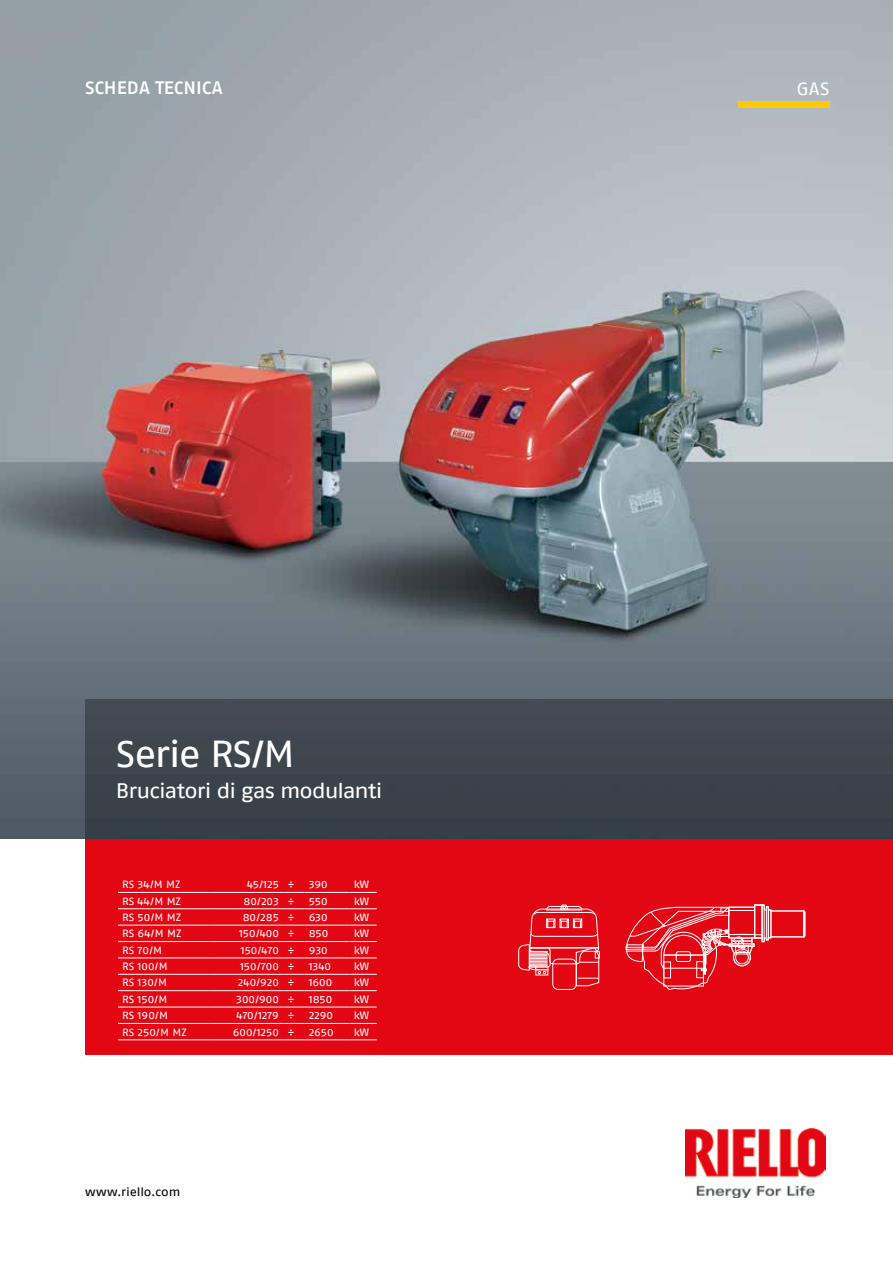
<style>
.page{position:relative;width:893px;height:1263px;background:#fff}
.page>*{position:absolute;margin:0;border:0;box-sizing:border-box;transform-origin:0 0}
.t1{font:37.5px "Fago Ex Lf";letter-spacing:-.045em;color:#fff}
.t2{font:21px "Fago Ex Lf";letter-spacing:-.05em;color:#fff}
.t3{font:500 18px "Fago Ex Lf";color:#fff}
.t4{font:18px "Fago Ex Lf";color:#fff}
.t5{font:12px "Fago Ex Lf";letter-spacing:-.01em;color:#000}
.t6{font:10.5px "Fago Ex Lf";color:#fff}
</style>
<div class="page">
<img style="left:0;top:0;width:893px;height:838px">
<div style="left:85px;top:699px;width:808px;height:140px;background:#3d454d"></div>
<div style="left:85px;top:839px;width:808px;height:215px;background:#e30613"></div>
<svg style="left:625px;top:904px;width:181px;height:86px"></svg>
<div style="left:766px;top:906px;width:2px;height:34px;border:1px solid #fff"></div>
<div style="left:552px;top:959px;width:25px;height:31px;border:1px solid #fff;border-radius:5px"></div>
<svg style="left:518px;top:904px;width:82px;height:82px"></svg>
<div style="left:574px;top:921px;width:7px;height:6px;border:1px solid #fff"></div>
<div style="left:738px;top:101px;width:91px;height:7px;background:#ffca00"></div>
<hr style="left:118px;top:892px;width:91px;height:1px;background:#fff">
<hr style="left:209px;top:892px;width:74px;height:1px;background:#fff">
<svg style="left:283px;top:892px;width:21px;height:1px"></svg>
<hr style="left:304px;top:892px;width:46px;height:1px;background:#fff">
<svg style="left:350px;top:892px;width:27px;height:1px"></svg>
<hr style="left:118px;top:908px;width:91px;height:1px;background:#fff">
<hr style="left:209px;top:908px;width:74px;height:1px;background:#fff">
<svg style="left:283px;top:908px;width:21px;height:1px"></svg>
<hr style="left:304px;top:908px;width:46px;height:1px;background:#fff">
<svg style="left:350px;top:908px;width:27px;height:1px"></svg>
<hr style="left:118px;top:925px;width:91px;height:1px;background:#fff">
<hr style="left:209px;top:925px;width:74px;height:1px;background:#fff">
<svg style="left:283px;top:925px;width:21px;height:1px"></svg>
<hr style="left:304px;top:925px;width:46px;height:1px;background:#fff">
<svg style="left:350px;top:925px;width:27px;height:1px"></svg>
<hr style="left:118px;top:941px;width:91px;height:1px;background:#fff">
<hr style="left:209px;top:941px;width:74px;height:1px;background:#fff">
<svg style="left:283px;top:941px;width:21px;height:1px"></svg>
<hr style="left:304px;top:941px;width:46px;height:1px;background:#fff">
<svg style="left:350px;top:941px;width:27px;height:1px"></svg>
<hr style="left:118px;top:957px;width:91px;height:1px;background:#fff">
<hr style="left:209px;top:957px;width:74px;height:1px;background:#fff">
<svg style="left:283px;top:957px;width:21px;height:1px"></svg>
<hr style="left:304px;top:957px;width:46px;height:1px;background:#fff">
<svg style="left:350px;top:957px;width:27px;height:1px"></svg>
<hr style="left:118px;top:974px;width:91px;height:1px;background:#fff">
<hr style="left:209px;top:974px;width:74px;height:1px;background:#fff">
<svg style="left:283px;top:974px;width:21px;height:1px"></svg>
<hr style="left:304px;top:974px;width:46px;height:1px;background:#fff">
<svg style="left:350px;top:974px;width:27px;height:1px"></svg>
<hr style="left:118px;top:990px;width:91px;height:1px;background:#fff">
<hr style="left:209px;top:990px;width:74px;height:1px;background:#fff">
<svg style="left:283px;top:990px;width:21px;height:1px"></svg>
<hr style="left:304px;top:990px;width:46px;height:1px;background:#fff">
<svg style="left:350px;top:990px;width:27px;height:1px"></svg>
<hr style="left:118px;top:1007px;width:91px;height:1px;background:#fff">
<hr style="left:209px;top:1007px;width:74px;height:1px;background:#fff">
<svg style="left:283px;top:1007px;width:21px;height:1px"></svg>
<hr style="left:304px;top:1007px;width:46px;height:1px;background:#fff">
<svg style="left:350px;top:1007px;width:27px;height:1px"></svg>
<hr style="left:118px;top:1023px;width:91px;height:1px;background:#fff">
<hr style="left:209px;top:1023px;width:74px;height:1px;background:#fff">
<svg style="left:283px;top:1023px;width:21px;height:1px"></svg>
<hr style="left:304px;top:1023px;width:46px;height:1px;background:#fff">
<svg style="left:350px;top:1023px;width:27px;height:1px"></svg>
<hr style="left:118px;top:1039px;width:91px;height:1px;background:#fff">
<hr style="left:209px;top:1039px;width:74px;height:1px;background:#fff">
<svg style="left:283px;top:1039px;width:21px;height:1px"></svg>
<hr style="left:304px;top:1039px;width:46px;height:1px;background:#fff">
<svg style="left:350px;top:1039px;width:27px;height:1px"></svg>
<img style="left:685px;top:1128px;width:141px;height:70px">
<h3 class="t3" style="left:85px;top:77px;width:139px">SCHEDA TECNICA</h3>
<h3 class="t4" style="left:796px;top:78px;width:35px">GAS</h3>
<h1 class="t1" style="left:116px;top:731px;width:181px">Serie RS/M</h1>
<h2 class="t2" style="left:116px;top:778px;width:268px">Bruciatori di gas modulanti</h2>
<p class="t6" style="left:122px;top:878px;width:60px">RS 34/M MZ</p>
<p class="t6" style="left:247px;top:878px;width:49px">45/125 ÷</p>
<p class="t6" style="left:309px;top:878px;width:20px">390</p>
<p class="t6" style="left:354px;top:878px;width:17px">kW</p>
<p class="t6" style="left:122px;top:895px;width:60px">RS 44/M MZ</p>
<p class="t6" style="left:244px;top:895px;width:53px">80/203 ÷</p>
<p class="t6" style="left:309px;top:895px;width:20px">550</p>
<p class="t6" style="left:354px;top:895px;width:17px">kW</p>
<p class="t6" style="left:122px;top:911px;width:60px">RS 50/M MZ</p>
<p class="t6" style="left:243px;top:911px;width:53px">80/285 ÷</p>
<p class="t6" style="left:309px;top:911px;width:20px">630</p>
<p class="t6" style="left:354px;top:911px;width:17px">kW</p>
<p class="t6" style="left:122px;top:927px;width:61px">RS 64/M MZ</p>
<p class="t6" style="left:239px;top:927px;width:57px">150/400 ÷</p>
<p class="t6" style="left:309px;top:927px;width:21px">850</p>
<p class="t6" style="left:354px;top:927px;width:17px">kW</p>
<p class="t6" style="left:122px;top:944px;width:41px">RS 70/M</p>
<p class="t6" style="left:241px;top:944px;width:55px">150/470 ÷</p>
<p class="t6" style="left:309px;top:944px;width:21px">930</p>
<p class="t6" style="left:354px;top:944px;width:17px">kW</p>
<p class="t6" style="left:122px;top:960px;width:47px">RS 100/M</p>
<p class="t6" style="left:240px;top:960px;width:56px">150/700 ÷</p>
<p class="t6" style="left:309px;top:960px;width:24px">1340</p>
<p class="t6" style="left:354px;top:960px;width:17px">kW</p>
<p class="t6" style="left:122px;top:976px;width:46px">RS 130/M</p>
<p class="t6" style="left:238px;top:976px;width:58px">240/920 ÷</p>
<p class="t6" style="left:309px;top:976px;width:25px">1600</p>
<p class="t6" style="left:354px;top:976px;width:17px">kW</p>
<p class="t6" style="left:122px;top:993px;width:47px">RS 150/M</p>
<p class="t6" style="left:236px;top:993px;width:60px">300/900 ÷</p>
<p class="t6" style="left:309px;top:993px;width:25px">1850</p>
<p class="t6" style="left:354px;top:993px;width:17px">kW</p>
<p class="t6" style="left:122px;top:1009px;width:47px">RS 190/M</p>
<p class="t6" style="left:236px;top:1009px;width:60px">470/1279 ÷</p>
<p class="t6" style="left:309px;top:1009px;width:26px">2290</p>
<p class="t6" style="left:354px;top:1009px;width:17px">kW</p>
<p class="t6" style="left:122px;top:1026px;width:66px">RS 250/M MZ</p>
<p class="t6" style="left:233px;top:1026px;width:63px">600/1250 ÷</p>
<p class="t6" style="left:309px;top:1026px;width:26px">2650</p>
<p class="t6" style="left:354px;top:1026px;width:17px">kW</p>
<p class="t5" style="left:85px;top:1185px;width:97px">www.riello.com</p>
</div>
